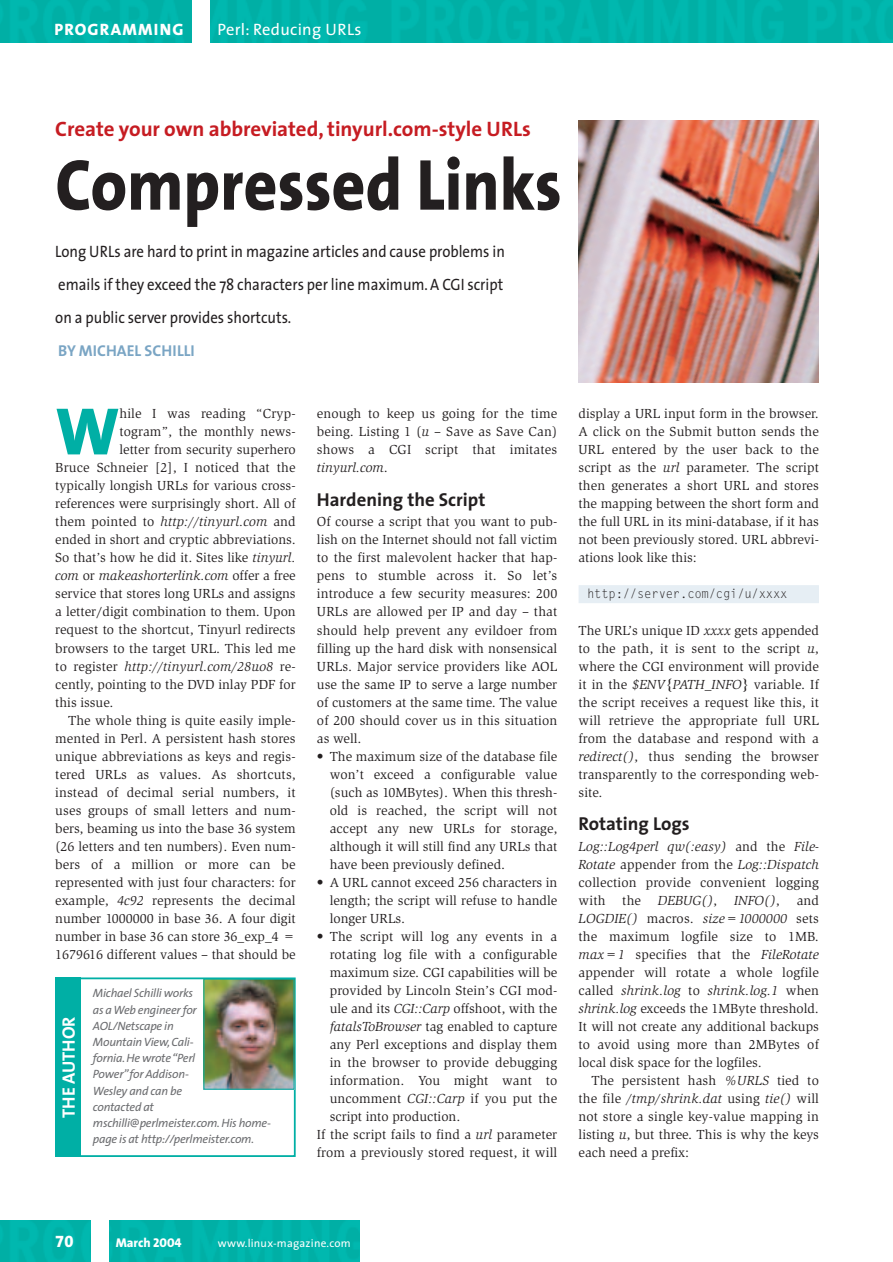
<style>
.page{position:relative;width:893px;height:1262px;background:#fff}
.page>*{position:absolute;margin:0;border:0;box-sizing:border-box;transform-origin:0 0}
.t1{font:800 72.9px "The Sans";color:#231f20;scale:.9 1}
.t2{font:800 67.65px "The Sans";color:#00afa5}
.t3{font:700 21px "The Sans";color:#c61c22}
.t4{font:700 18.75px "The Sans";color:#231f20}
.t5{font:18px "The Sans Bold Caps";letter-spacing:-.01em;color:#fff}
.t6{font:16.5px/33px "The Sans";color:#231f20;text-align:justify;scale:.9 1}
.t7{font:16.5px "The Sans";letter-spacing:.02em;color:#fff}
.t8{font:16.5px "The Sans Extra Bold Caps";letter-spacing:.07em;color:#fff}
.t9{font:16.5px "The Sans Extra Bold Expert";color:#fff}
.t10{font:700 15.75px "The Sans";color:#7aa5c4}
.t11{font:13.5px/18px "Slimbach";color:#231f20;text-align:justify}
.t12{font:italic 13.5px "Slimbach";letter-spacing:.01em;color:#231f20}
.t13{font:12.75px "Gothic Looser";letter-spacing:-.015em;color:#231f20;scale:.96 1}
.t14{font:800 12.75px "The Sans";color:#fff}
.t15{font:italic 12px/16.2px "The Sans";letter-spacing:-.02em;color:#6c6d70}
.t16{font:11.25px "The Sans";letter-spacing:.02em;color:#fff}
.s1{font-style:normal}
.s2{font-style:italic}
.s3{font-family:"The Sans Extra Bold Caps";font-weight:400}
</style>
<div class="page">
<div style="left:578px;top:585px;width:241px;height:18px;background:#e6eef4"></div>
<div style="left:0;top:1220px;width:359px;height:41px;background:#00b3aa"></div>
<div style="left:91px;top:1220px;width:17px;height:41px;background:#fff"></div>
<div style="left:0;top:0;width:892px;height:43px;background:#00b3aa"></div>
<div style="left:193px;top:0;width:17px;height:43px;background:#fff"></div>
<div style="left:77px;top:977px;width:219px;height:180px;border:2px solid #00afa5"></div>
<img style="left:206px;top:981px;width:86px;height:106px">
<div style="left:55px;top:977px;width:26px;height:180px;background:#00afa5"></div>
<img style="left:578px;top:120px;width:241px;height:262px">
<p class="t8" style="left:54px;top:20px;width:131px">PROGRAMMING</p>
<p class="t7" style="left:217px;top:23px;width:145px">Perl: Reducing URLs</p>
<h3 class="t3" style="left:55px;top:121px;width:477px">Create your own abbreviated, tinyurl.com-style URLs</h3>
<h1 class="t1" style="left:55px;top:158px;width:564px">Compressed Links</h1>
<p class="t6" style="left:55px;top:237px;width:501px">Long URLs are hard to print in magazine articles and cause problems in emails if they exceed the 78 characters per line maximum. A CGI script on a public server provides shortcuts.</p>
<p class="t10" style="left:58px;top:345px;width:138px">BY MICHAEL SCHILLI</p>
<h2 class="t2" style="left:55px;top:406px;width:66px">W</h2>
<p class="t11" style="left:119px;top:406px;width:178px">hile I was reading “Cryp-</p>
<p class="t11" style="left:119px;top:424px;width:178px">togram”, the monthly news-</p>
<p class="t11" style="left:119px;top:442px;width:178px">letter from security superhero</p>
<p class="t11" style="left:55px;top:460px;width:242px">Bruce Schneier [2], I noticed that the</p>
<p class="t11" style="left:55px;top:478px;width:242px">typically longish URLs for various cross-</p>
<p class="t11" style="left:55px;top:496px;width:242px">references were surprisingly short. All of</p>
<p class="t12" style="left:55px;top:517px;width:242px"><span class="s1">them pointed to</span> http://tinyurl.com <span class="s1">and</span></p>
<p class="t11" style="left:55px;top:532px;width:242px">ended in short and cryptic abbreviations.</p>
<p class="t11" style="left:55px;top:550px;width:242px">So that’s how he did it. Sites like <span class="s2">tinyurl.</span></p>
<p class="t12" style="left:55px;top:571px;width:242px">com <span class="s1">or</span> makeashorterlink.com <span class="s1">offer a free</span></p>
<p class="t11" style="left:55px;top:586px;width:242px">service that stores long URLs and assigns</p>
<p class="t11" style="left:55px;top:604px;width:242px">a letter/digit combination to them. Upon</p>
<p class="t11" style="left:55px;top:622px;width:242px">request to the shortcut, Tinyurl redirects</p>
<p class="t11" style="left:55px;top:640px;width:242px">browsers to the target URL. This led me</p>
<p class="t12" style="left:55px;top:661px;width:242px"><span class="s1">to register</span> http://tinyurl.com/28uo8 <span class="s1">re-</span></p>
<p class="t11" style="left:55px;top:676px;width:242px">cently, pointing to the DVD inlay PDF for</p>
<p class="t11" style="left:55px;top:694px;width:60px">this issue.</p>
<p class="t11" style="left:68px;top:712px;width:229px">The whole thing is quite easily imple-</p>
<p class="t11" style="left:55px;top:730px;width:242px">mented in Perl. A persistent hash stores</p>
<p class="t11" style="left:55px;top:748px;width:242px">unique abbreviations as keys and regis-</p>
<p class="t11" style="left:55px;top:766px;width:242px">tered URLs as values. As shortcuts,</p>
<p class="t11" style="left:55px;top:784px;width:242px">instead of decimal serial numbers, it</p>
<p class="t11" style="left:55px;top:802px;width:242px">uses groups of small letters and num-</p>
<p class="t11" style="left:55px;top:820px;width:242px">bers, beaming us into the base 36 system</p>
<p class="t11" style="left:55px;top:838px;width:242px">(26 letters and ten numbers). Even num-</p>
<p class="t11" style="left:55px;top:856px;width:242px">bers of a million or more can be</p>
<p class="t11" style="left:55px;top:874px;width:242px">represented with just four characters: for</p>
<p class="t11" style="left:55px;top:892px;width:242px">example, <span class="s2">4c92</span> represents the decimal</p>
<p class="t11" style="left:55px;top:910px;width:242px">number 1000000 in base 36. A four digit</p>
<p class="t11" style="left:55px;top:928px;width:242px">number in base 36 can store 36_exp_4 =</p>
<p class="t11" style="left:55px;top:946px;width:242px">1679616 different values – that should be</p>
<h3 class="t5" style="left:58px;top:1118px;width:103px;rotate:-90deg">THE AUTHOR</h3>
<p class="t15" style="left:93px;top:986px;width:180px">Michael Schilli works<br>as a Web engineer for<br>AOL/Netscape in<br>Mountain View, Cali-<br>fornia. He wrote “Perl<br>Power”for Addison-<br>Wesley and can be<br>contacted at mschilli@perlmeister.com. His home&shy;page is at http://perlmeister.com.</p>
<p class="t11" style="left:317px;top:406px;width:242px">enough to keep us going for the time being. Listing 1 (<span class="s2">u</span> – Save as Save Can) shows a CGI script that imitates <span class="s2">tinyurl.com</span>.</p>
<h3 class="t4" style="left:317px;top:493px;width:170px">Hardening the Script</h3>
<p class="t11" style="left:317px;top:514px;width:242px">Of course a script that you want to pub&shy;lish on the Internet should not fall victim to the first malevolent hacker that hap&shy;pens to stumble across it. So let’s introduce a few security measures: 200<br>URLs are allowed per IP and day – that should help prevent any evildoer from filling up the hard disk with nonsensical URLs. Major service providers like AOL use the same IP to serve a large number of customers at the same time. The value of 200 should cover us in this situation as well.</p>
<p class="t11" style="left:330px;top:748px;width:229px;text-indent:-13px">• The maximum size of the database file won’t exceed a configurable value (such as 10MBytes). When this thresh&shy;old is reached, the script will not accept any new URLs for storage, although it will still find any URLs that have been previously defined.</p>
<p class="t11" style="left:330px;top:874px;width:229px;text-indent:-13px">• A URL cannot exceed 256 characters in length; the script will refuse to handle longer URLs.</p>
<p class="t11" style="left:317px;top:928px;width:242px">• The script will log any events in a</p>
<p class="t11" style="left:330px;top:946px;width:229px">rotating log file with a configurable</p>
<p class="t11" style="left:330px;top:964px;width:229px">maximum size. CGI capabilities will be</p>
<p class="t11" style="left:330px;top:982px;width:229px">provided by Lincoln Stein’s CGI mod-</p>
<p class="t11" style="left:330px;top:1000px;width:229px">ule and its <span class="s2">CGI::Carp</span> offshoot, with the</p>
<p class="t11" style="left:330px;top:1018px;width:229px"><span class="s2">fatalsToBrowser</span> tag enabled to capture</p>
<p class="t11" style="left:330px;top:1036px;width:229px">any Perl exceptions and display them</p>
<p class="t11" style="left:330px;top:1054px;width:229px">in the browser to provide debugging</p>
<p class="t11" style="left:330px;top:1072px;width:229px">information. You might want to</p>
<p class="t11" style="left:330px;top:1090px;width:229px">uncomment <span class="s2">CGI::Carp</span> if you put the</p>
<p class="t11" style="left:330px;top:1108px;width:132px">script into production.</p>
<p class="t11" style="left:317px;top:1126px;width:242px">If the script fails to find a <span class="s2">url</span> parameter</p>
<p class="t11" style="left:317px;top:1144px;width:242px">from a previously stored request, it will</p>
<p class="t11" style="left:578px;top:406px;width:242px">display a URL input form in the browser.<br>A click on the Submit button sends the URL entered by the user back to the script as the <span class="s2">url</span> parameter. The script then generates a short URL and stores the mapping between the short form and the full URL in its mini-database, if it has not been previously stored. URL abbrevi&shy;ations look like this:</p>
<p class="t13" style="left:587px;top:589px;width:210px">http://server.com/cgi/u/xxxx</p>
<p class="t11" style="left:578px;top:622px;width:242px">The URL’s unique ID <span class="s2">xxxx</span> gets appended to the path, it is sent to the script <span class="s2">u</span>, where the CGI environment will provide it in the <span class="s2">$ENV{PATH_INFO}</span> variable. If the script receives a request like this, it will retrieve the appropriate full URL from the database and respond with a <span class="s2">redirect()</span>, thus sending the browser transparently to the corresponding web&shy;site.</p>
<h3 class="t4" style="left:578px;top:817px;width:113px">Rotating Logs</h3>
<p class="t11" style="left:578px;top:838px;width:242px"><span class="s2">Log::Log4perl qw(:easy)</span> and the <span class="s2">File-Rotate</span> appender from the <span class="s2">Log::Dispatch </span>collection provide convenient logging with the <span class="s2">DEBUG()</span>, <span class="s2">INFO()</span>, and <span class="s2">LOGDIE()</span> macros. <span class="s2">size=1000000</span> sets the maximum logfile size to 1MB. <span class="s2">max=1</span> specifies that the <span class="s2">FileRotate </span>appender will rotate a whole logfile called <span class="s2">shrink.log</span> to <span class="s2">shrink.log.1</span> when <span class="s2">shrink.log</span> exceeds the 1MByte threshold.<br>It will not create any additional backups to avoid using more than 2MBytes of local disk space for the logfiles.</p>
<p class="t11" style="left:578px;top:1072px;width:242px;text-indent:13px">The persistent hash <span class="s2">%URLS</span> tied to the file <span class="s2">/tmp/shrink.dat</span> using <span class="s2">tie()</span> will not store a single key-value mapping in listing <span class="s2">u</span>, but three. This is why the keys each need a prefix:</p>
<p class="t9" style="left:55px;top:1231px;width:20px">70</p>
<p class="t14" style="left:116px;top:1237px;width:67px">March <span class="s3">2004</span></p>
<p class="t16" style="left:218px;top:1238px;width:134px">www.linux-magazine.com</p>
</div>
